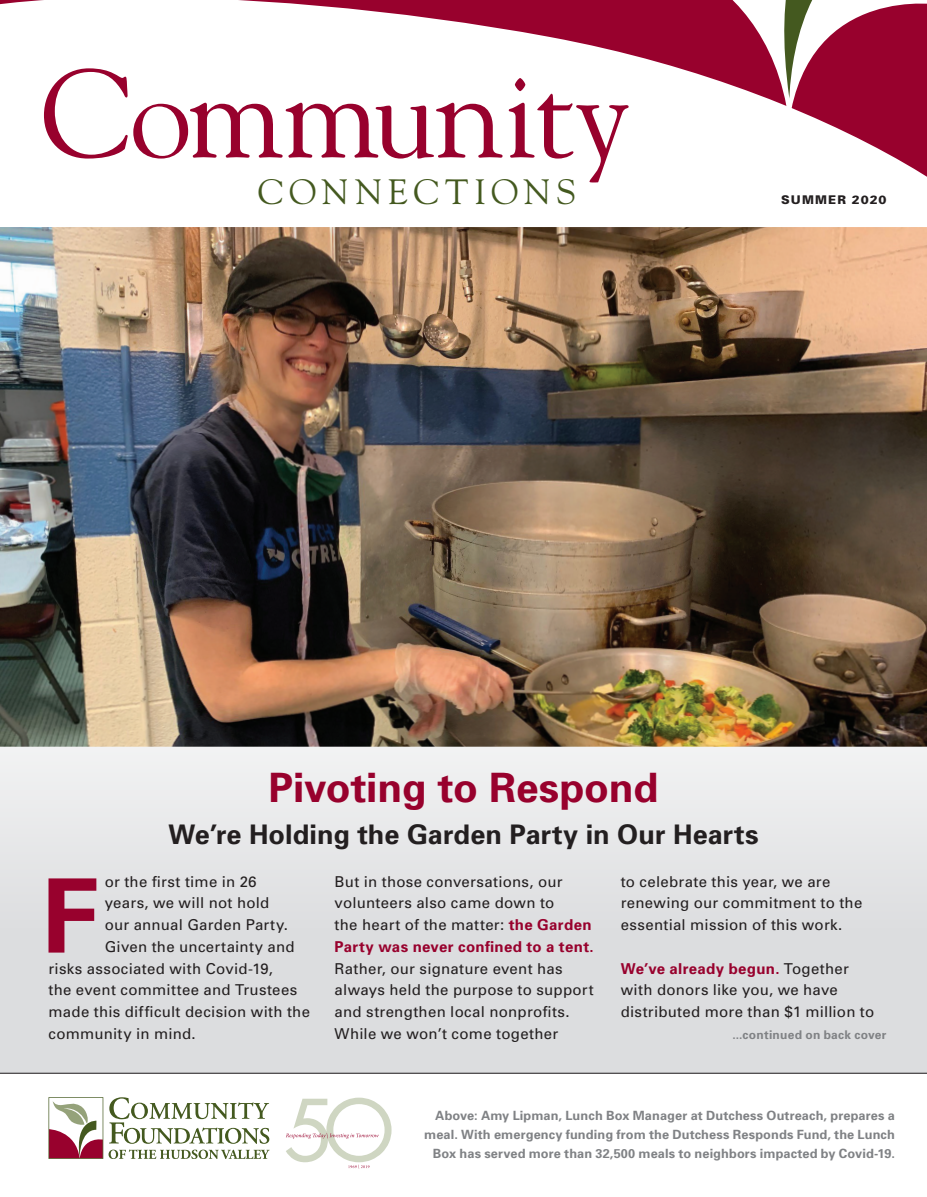
<style>
.page{position:relative;width:927px;height:1197px;background:#fff}
.page>*{position:absolute;margin:0;border:0;box-sizing:border-box;transform-origin:0 0}
.t1{font:124.65px "Goudy";letter-spacing:-.01em;color:#98012d}
.t2{font:700 102.75px "Univers";color:#98012d}
.t3{font:700 40.5px "Univers";letter-spacing:-.005em;color:#98012d}
.t4{font:35.1px "Goudy";letter-spacing:.16em;color:#44591f}
.t5{font:700 27px "Univers";letter-spacing:.005em;color:#231f20}
.t6{font:15px/21.8px "Univers";letter-spacing:.015em;color:#231f20}
.t7{font:700 15px/21.8px "Univers";letter-spacing:.025em;color:#98012d}
.t8{font:700 12.75px/18.8px "Univers";letter-spacing:.01em;color:#808285;text-align:right}
.t9{font:700 12px "Univers";letter-spacing:.02em;color:#808285}
.t10{font:900 12px "Univers";letter-spacing:.085em;color:#231f20}
.s1{font-weight:400;color:#231f20}
.s2{font-weight:700;color:#98012d}
</style>
<div class="page">
<svg style="left:0;top:747px;width:927px;height:326px;background:#e2e2e4"></svg>
<svg style="left:5px;top:0;width:922px;height:177px"></svg>
<svg style="left:109px;top:1097px;width:160px;height:47px"></svg>
<svg style="left:109px;top:1150px;width:161px;height:9px"></svg>
<svg style="left:49px;top:1097px;width:54px;height:62px"></svg>
<svg style="left:286px;top:1098px;width:106px;height:71px"></svg>
<hr style="left:0;top:1073px;width:927px;height:1px;background:#231f20">
<img style="left:0;top:227px;width:927px;height:520px">
<svg style="left:0;top:0;width:5px;height:5px"></svg>
<svg style="left:922px;top:0;width:5px;height:5px"></svg>
<p class="t1" style="left:41px;top:37px;width:591px">Community</p>
<p class="t4" style="left:258px;top:170px;width:320px">CONNECTIONS</p>
<p class="t10" style="left:781px;top:192px;width:107px">SUMMER 2020</p>
<p class="t3" style="left:269px;top:762px;width:391px">Pivoting to Respond</p>
<p class="t5" style="left:169px;top:817px;width:592px">We’re Holding the Garden Party in Our Hearts</p>
<p class="t2" style="left:41px;top:850px;width:59px">F</p>
<p class="t6" style="left:105px;top:870px;width:153px">or the first time in 26</p>
<p class="t6" style="left:105px;top:892px;width:166px">years, we will not hold</p>
<p class="t6" style="left:105px;top:914px;width:185px">our annual Garden Party.</p>
<p class="t6" style="left:105px;top:935px;width:192px">Given the uncertainty and</p>
<p class="t6" style="left:49px;top:957px;width:226px">risks associated with Covid-19,</p>
<p class="t6" style="left:49px;top:979px;width:250px">the event committee and Trustees</p>
<p class="t6" style="left:49px;top:1001px;width:263px">made this difficult decision with the</p>
<p class="t6" style="left:49px;top:1022px;width:149px">community in mind.</p>
<p class="t6" style="left:335px;top:870px;width:229px">But in those conversations, our volunteers also came down to</p>
<p class="t7" style="left:335px;top:913px;width:261px"><span class="s1">the heart of the matter:</span> the Garden<br>Party was never confined to a tent.</p>
<p class="t6" style="left:335px;top:957px;width:261px">Rather, our signature event has always held the purpose to support and strengthen local nonprofits.<br>While we won’t come together</p>
<p class="t6" style="left:621px;top:870px;width:243px">to celebrate this year, we are renewing our commitment to the essential mission of this work.</p>
<p class="t6" style="left:621px;top:957px;width:255px"><span class="s2">We’ve already begun.</span> Together with donors like you, we have distributed more than $1 million to</p>
<p class="t9" style="left:732px;top:1027px;width:156px">...continued on back cover</p>
<p class="t8" style="left:424px;top:1106px;width:472px">Above: Amy Lipman, Lunch Box Manager at Dutchess Outreach, prepares a meal. With emergency funding from the Dutchess Responds Fund, the Lunch<br>Box has served more than 32,500 meals to neighbors impacted by Covid-19.</p>
</div>
